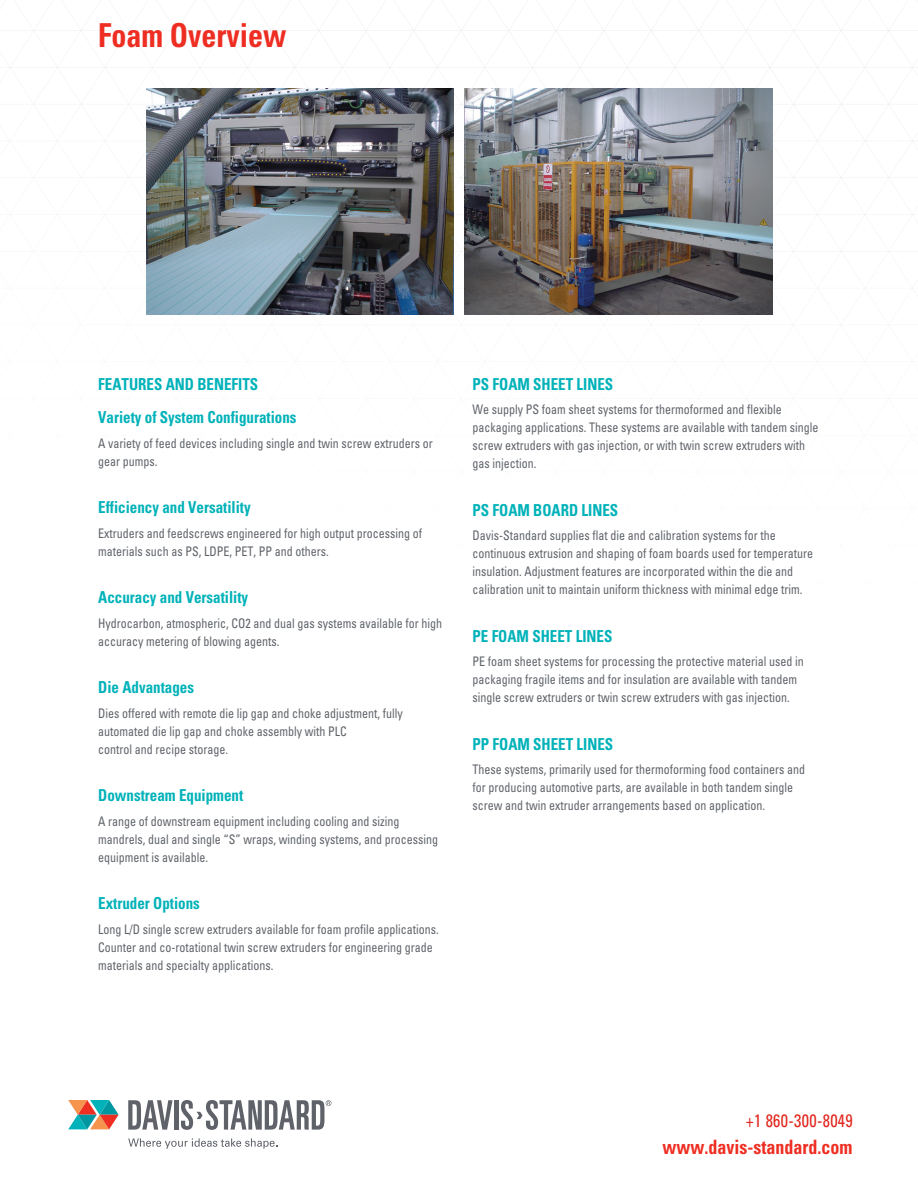
<style>
.page{position:relative;width:918px;height:1188px;background:#fff}
.page>*{position:absolute;margin:0;border:0;box-sizing:border-box;transform-origin:0 0}
._2_head{font:700 condensed 33px "Univers";color:#ee2e22;scale:.91 1}
.t1{font:700 condensed 19.8px "Univers";color:#ee2e22;scale:.91 1}
.t2{font:condensed 18px "Univers";letter-spacing:.02em;color:#e1251b;scale:.91 1}
._5_sub_back{font:700 condensed 16.5px "Univers";color:#00b2b9;scale:.91 1}
._6_text_back{font:condensed 13.2px/18px "Univers";color:#5f6369;scale:.91 1}
</style>
<div class="page">
<svg style="left:68px;top:1100px;width:51px;height:29px"></svg>
<svg style="left:128px;top:1100px;width:45px;height:30px"></svg>
<div style="left:174px;top:1100px;width:5px;height:30px;background:#5f6369"></div>
<svg style="left:128px;top:1138px;width:149px;height:11px"></svg>
<svg style="left:181px;top:1100px;width:150px;height:30px"></svg>
<img style="left:465px;top:89px;width:307px;height:226px">
<img style="left:147px;top:89px;width:306px;height:226px">
<p class="_2_head" style="left:98px;top:15px;width:208px">Foam Overview</p>
<p class="_5_sub_back" style="left:98px;top:374px;width:177px">FEATURES AND BENEFITS</p>
<p class="_5_sub_back" style="left:98px;top:407px;width:219px">Variety of System Configurations</p>
<p class="_6_text_back" style="left:98px;top:434px;width:369px">A variety of feed devices including single and twin screw extruders or gear pumps.</p>
<p class="_5_sub_back" style="left:98px;top:497px;width:169px">Efficiency and Versatility</p>
<p class="_6_text_back" style="left:98px;top:524px;width:357px">Extruders and feedscrews engineered for high output processing of materials such as PS, LDPE, PET, PP and others.</p>
<p class="_5_sub_back" style="left:98px;top:587px;width:166px">Accuracy and Versatility</p>
<p class="_6_text_back" style="left:98px;top:614px;width:379px">Hydrocarbon, atmospheric, CO2 and dual gas systems available for high accuracy metering of blowing agents.</p>
<p class="_5_sub_back" style="left:98px;top:677px;width:107px">Die Advantages</p>
<p class="_6_text_back" style="left:98px;top:704px;width:336px">Dies offered with remote die lip gap and choke adjustment, fully automated die lip gap and choke assembly with PLC<br>control and recipe storage.</p>
<p class="_5_sub_back" style="left:98px;top:785px;width:161px">Downstream Equipment</p>
<p class="_6_text_back" style="left:98px;top:812px;width:375px">A range of downstream equipment including cooling and sizing mandrels, dual and single “S” wraps, winding systems, and processing equipment is available.</p>
<p class="_5_sub_back" style="left:98px;top:893px;width:113px">Extruder Options</p>
<p class="_6_text_back" style="left:98px;top:920px;width:376px">Long L/D single screw extruders available for foam profile applications.<br>Counter and co-rotational twin screw extruders for engineering grade materials and specialty applications.</p>
<p class="_5_sub_back" style="left:472px;top:374px;width:156px">PS FOAM SHEET LINES</p>
<p class="_6_text_back" style="left:472px;top:400px;width:382px">We supply PS foam sheet systems for thermoformed and flexible packaging applications. These systems are available with tandem single screw extruders with gas injection, or with twin screw extruders with gas injection.</p>
<p class="_5_sub_back" style="left:472px;top:500px;width:162px">PS FOAM BOARD LINES</p>
<p class="_6_text_back" style="left:472px;top:526px;width:376px">Davis-Standard supplies flat die and calibration systems for the continuous extrusion and shaping of foam boards used for temperature insulation. Adjustment features are incorporated within the die and calibration unit to maintain uniform thickness with minimal edge trim.</p>
<p class="_5_sub_back" style="left:472px;top:626px;width:155px">PE FOAM SHEET LINES</p>
<p class="_6_text_back" style="left:472px;top:652px;width:366px">PE foam sheet systems for processing the protective material used in packaging fragile items and for insulation are available with tandem single screw extruders or twin screw extruders with gas injection.</p>
<p class="_5_sub_back" style="left:472px;top:734px;width:156px">PP FOAM SHEET LINES</p>
<p class="_6_text_back" style="left:472px;top:760px;width:367px">These systems, primarily used for thermoforming food containers and for producing automotive parts, are available in both tandem single screw and twin extruder arrangements based on application.</p>
<p class="t2" style="left:746px;top:1109px;width:119px">+1 860-300-8049</p>
<p class="t1" style="left:663px;top:1135px;width:210px">www.davis-standard.com</p>
</div>
